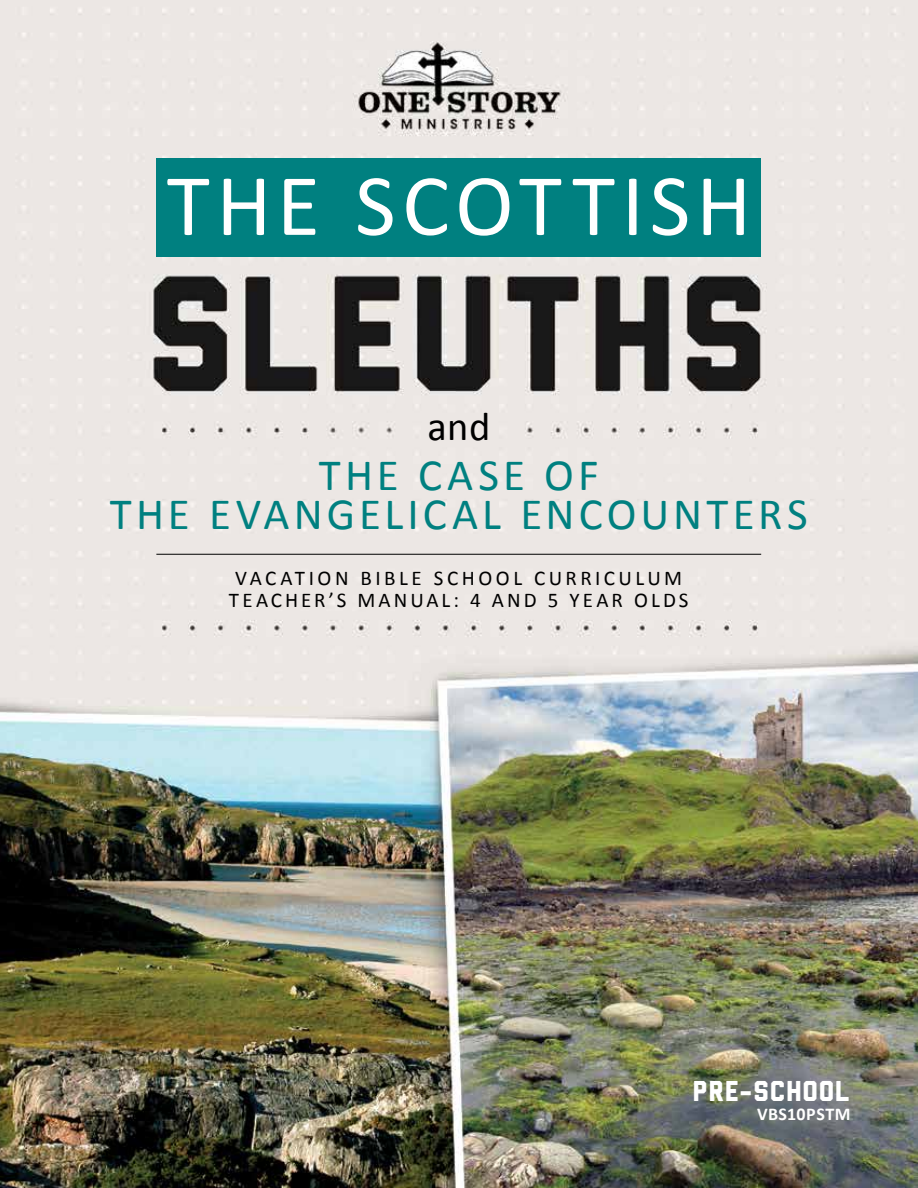
<style>
.page{position:relative;width:918px;height:1188px;background:#fff}
.page>*{position:absolute;margin:0;border:0;box-sizing:border-box;transform-origin:0 0}
.t1{font:88.5px "Calibri";letter-spacing:.065em;color:#fff}
.t2{font:45px/39px "Calibri";letter-spacing:.09em;color:#008080;text-align:center}
.t3{font:40.5px "Calibri";color:#000}
.t4{font:28.5px "Liberator";letter-spacing:.02em;color:#fff}
.t5{font:21px/22.5px "Calibri";letter-spacing:.16em;color:#000;text-align:center}
.t6{font:700 18px "Calibri";letter-spacing:.025em;color:#fff}
</style>
<div class="page">
<img style="left:0;top:0;width:918px;height:1188px">
<hr style="left:156px;top:554px;width:605px;height:1px;background:#000">
<div style="left:156px;top:158px;width:605px;height:98px;background:#008080"></div>
<h1 class="t1" style="left:167px;top:151px;width:586px">THE SCOTTISH</h1>
<h3 class="t3" style="left:427px;top:401px;width:65px">and</h3>
<h2 class="t2" style="left:110px;top:453px;width:699px">THE CASE OF<br>THE EVANGELICAL ENCOUNTERS</h2>
<p class="t5" style="left:229px;top:566px;width:461px">VACATION BIBLE SCHOOL CURRICULUM<br>TEACHER’S MANUAL: 4 AND 5 YEAR OLDS</p>
<h3 class="t4" style="left:693px;top:1081px;width:159px">PRE-SCHOOL</h3>
<p class="t6" style="left:757px;top:1103px;width:95px">VBS10PSTM</p>
</div>
